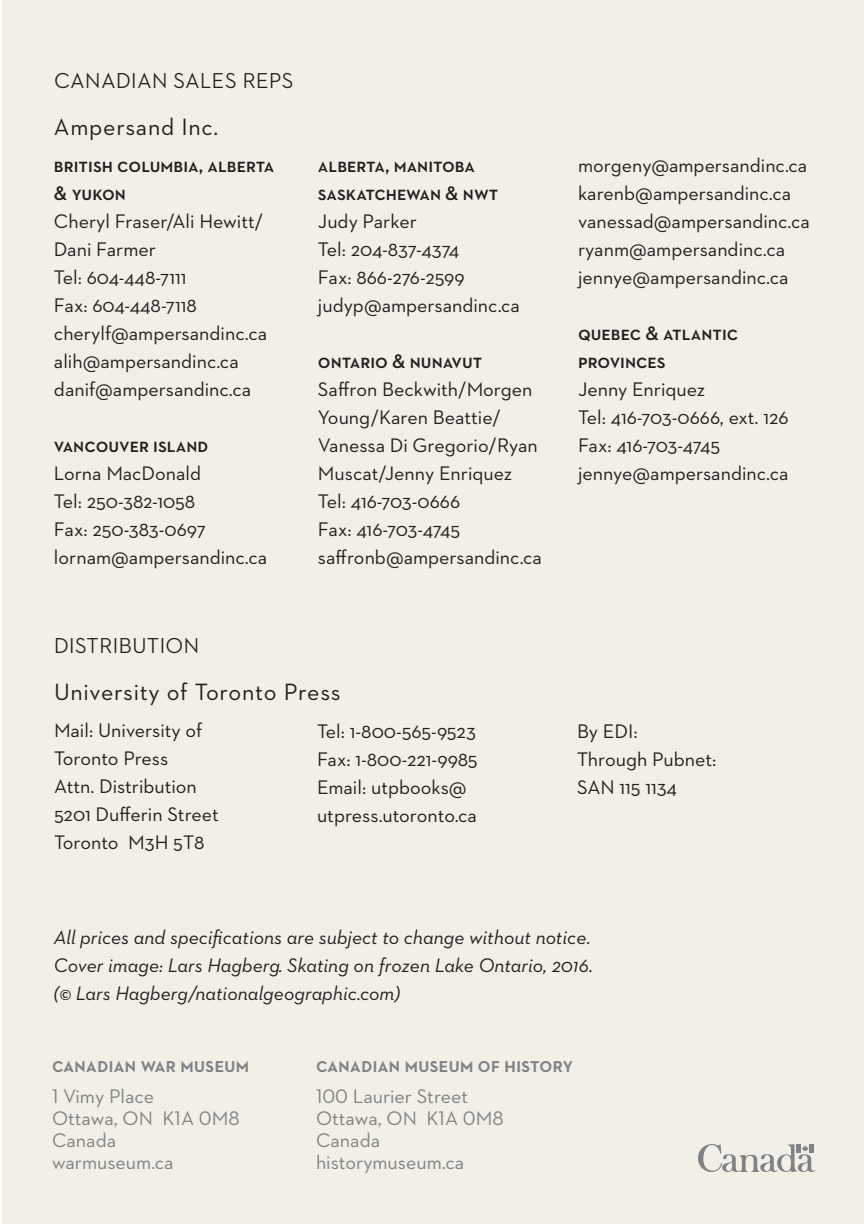
<style>
.page{position:relative;width:864px;height:1224px;background:#fff}
.page>*{position:absolute;margin:0;border:0;box-sizing:border-box;transform-origin:0 0}
.t1{font:24px "Neutraface 2 Text";letter-spacing:.03em;color:#221f1f}
.t2{font:500 22px "Neutraface 2 Display";letter-spacing:.03em;color:#221f1f}
.t3{font:20px/28px "Neutraface 2 Text";color:#221f1f}
.t4{font:italic 20px/28px "Neutraface 2 Text";color:#221f1f;text-align:justify}
.t5{font:600 20px/28px "Neutraface 2 Text";color:#221f1f}
.t6{font:20px/22px "Neutraface 2 Text";color:#808284}
.t7{font:700 16px "Neutraface 2 Text";letter-spacing:.03em;color:#808284}
</style>
<div class="page">
<div style="left:3px;top:0;width:861px;height:1224px;background:#f2f0e6"></div>
<svg style="left:698px;top:1144px;width:117px;height:28px"></svg>
<p class="t2" style="left:55px;top:68px;width:240px">CANADIAN SALES REPS</p>
<p class="t1" style="left:54px;top:112px;width:166px">Ampersand Inc.</p>
<p class="t5" style="left:54px;top:152px;width:222px">british columbia, alberta &amp; yukon</p>
<p class="t3" style="left:54px;top:207px;width:215px">Cheryl Fraser/Ali Hewitt/<br>Dani Farmer<br>Tel: 604-448-7111<br>Fax: 604-448-7118 cherylf@ampersandinc.ca alih@ampersandinc.ca danif@ampersandinc.ca</p>
<p class="t5" style="left:54px;top:432px;width:156px">vancouver island</p>
<p class="t3" style="left:54px;top:459px;width:215px">Lorna MacDonald<br>Tel: 250-382-1058<br>Fax: 250-383-0697 lornam@ampersandinc.ca</p>
<p class="t5" style="left:318px;top:152px;width:182px">alberta, manitoba saskatchewan &amp; nwt</p>
<p class="t3" style="left:318px;top:206px;width:204px">Judy Parker<br>Tel: 204-837-4374<br>Fax: 866-276-2599 judyp@ampersandinc.ca</p>
<p class="t5" style="left:318px;top:348px;width:166px">ontario &amp; nunavut</p>
<p class="t3" style="left:318px;top:374px;width:226px">Saffron Beckwith/Morgen<br>Young/Karen Beattie/<br>Vanessa Di Gregorio/Ryan<br>Muscat/Jenny Enriquez<br>Tel: 416-703-0666<br>Fax: 416-703-4745 saffronb@ampersandinc.ca</p>
<p class="t2" style="left:54px;top:632px;width:147px">DISTRIBUTION</p>
<p class="t3" style="left:578px;top:150px;width:233px">morgeny@ampersandinc.ca karenb@ampersandinc.ca vanessad@ampersandinc.ca ryanm@ampersandinc.ca jennye@ampersandinc.ca</p>
<p class="t5" style="left:578px;top:320px;width:162px">quebec &amp; atlantic provinces</p>
<p class="t3" style="left:578px;top:374px;width:212px">Jenny Enriquez<br>Tel: 416-703-0666, ext. 126<br>Fax: 416-703-4745 jennye@ampersandinc.ca</p>
<p class="t1" style="left:54px;top:677px;width:288px">University of Toronto Press</p>
<p class="t3" style="left:54px;top:715px;width:166px">Mail: University of<br>Toronto Press<br>Attn. Distribution<br>5201 Dufferin Street<br>Toronto M3H 5T8</p>
<p class="t3" style="left:317px;top:717px;width:162px">Tel: 1-800-565-9523<br>Fax: 1-800-221-9985<br>Email: utpbooks@ utpress.utoronto.ca</p>
<p class="t3" style="left:577px;top:717px;width:141px">By EDI:<br>Through Pubnet:<br>SAN 115 1134</p>
<p class="t4" style="left:54px;top:925px;width:541px">All prices and specifications are subject to change without notice.<br>Cover image: Lars Hagberg. Skating on frozen Lake Ontario, 2016. (© Lars Hagberg/nationalgeographic.com)</p>
<p class="t7" style="left:52px;top:1061px;width:199px">CANADIAN WAR MUSEUM</p>
<p class="t6" style="left:52px;top:1085px;width:189px">1 Vimy Place<br>Ottawa, ON K1A 0M8<br>Canada warmuseum.ca</p>
<p class="t7" style="left:316px;top:1061px;width:259px">CANADIAN MUSEUM OF HISTORY</p>
<p class="t6" style="left:316px;top:1085px;width:189px">100 Laurier Street<br>Ottawa, ON K1A 0M8<br>Canada historymuseum.ca</p>
</div>
